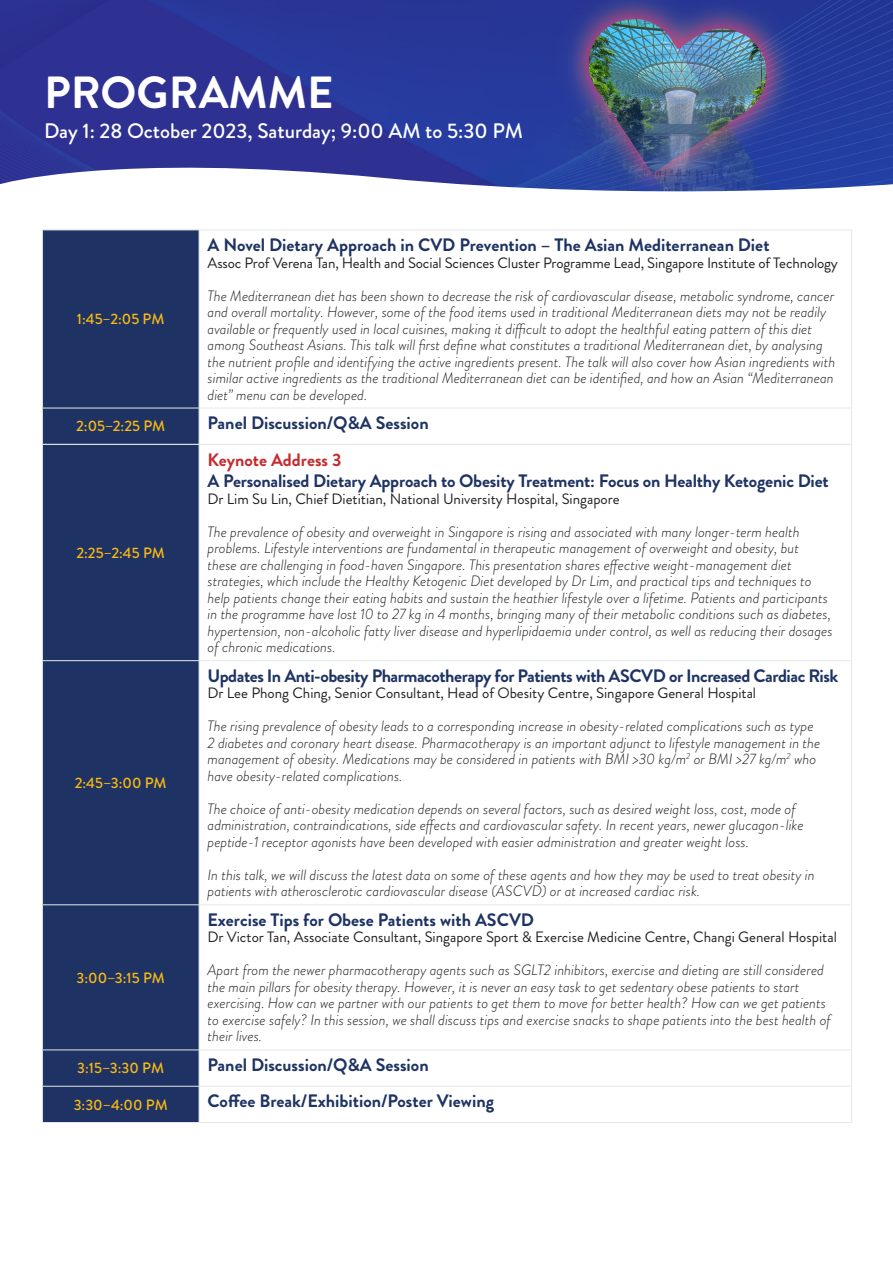
<style>
.page{position:relative;width:893px;height:1263px;background:#fff}
.page>*{position:absolute;margin:0;border:0;box-sizing:border-box;transform-origin:0 0}
.t1{font:700 45px "Brandon Grotesque";color:#fff}
.t2{font:500 21px "Brandon Grotesque";color:#fff}
.t3{font:700 18px "Brandon Grotesque";letter-spacing:-.01em;color:#1e3363}
.t4{font:700 18px "Brandon Grotesque";color:#c52b2f}
.t5{font:italic 300 15px/16.5px "Brandon Grotesque";color:#231f20}
.t6{font:15px "Brandon Grotesque";color:#231f20}
.t7{font:500 15px "Brandon Grotesque";color:#fbba14}
</style>
<div class="page">
<img style="left:0;top:0;width:893px;height:192px">
<div style="left:43px;top:231px;width:156px;height:213px;background:#1e3363"></div>
<hr style="left:42px;top:230px;width:1px;height:178px;background:#e7e8e8">
<hr style="left:199px;top:230px;width:1px;height:178px;background:#e7e8e8">
<hr style="left:851px;top:230px;width:1px;height:178px;background:#e7e8e8">
<hr style="left:42px;top:408px;width:1px;height:36px;background:#e7e8e8">
<hr style="left:199px;top:408px;width:1px;height:36px;background:#e7e8e8">
<hr style="left:851px;top:408px;width:1px;height:36px;background:#e7e8e8">
<hr style="left:42px;top:230px;width:157px;height:1px;background:#e7e8e8">
<hr style="left:42px;top:408px;width:157px;height:1px;background:#e7e8e8">
<hr style="left:199px;top:230px;width:653px;height:1px;background:#e7e8e8">
<hr style="left:199px;top:408px;width:653px;height:1px;background:#e7e8e8">
<div style="left:43px;top:445px;width:156px;height:677px;background:#1e3363"></div>
<hr style="left:42px;top:445px;width:1px;height:215px;background:#e7e8e8">
<hr style="left:199px;top:445px;width:1px;height:215px;background:#e7e8e8">
<hr style="left:851px;top:445px;width:1px;height:215px;background:#e7e8e8">
<hr style="left:42px;top:661px;width:1px;height:243px;background:#e7e8e8">
<hr style="left:199px;top:661px;width:1px;height:243px;background:#e7e8e8">
<hr style="left:851px;top:661px;width:1px;height:243px;background:#e7e8e8">
<hr style="left:42px;top:905px;width:1px;height:144px;background:#e7e8e8">
<hr style="left:199px;top:905px;width:1px;height:144px;background:#e7e8e8">
<hr style="left:851px;top:905px;width:1px;height:144px;background:#e7e8e8">
<hr style="left:42px;top:1050px;width:1px;height:36px;background:#e7e8e8">
<hr style="left:199px;top:1050px;width:1px;height:36px;background:#e7e8e8">
<hr style="left:851px;top:1050px;width:1px;height:36px;background:#e7e8e8">
<hr style="left:42px;top:1086px;width:1px;height:36px;background:#e7e8e8">
<hr style="left:199px;top:1086px;width:1px;height:36px;background:#e7e8e8">
<hr style="left:851px;top:1086px;width:1px;height:36px;background:#e7e8e8">
<hr style="left:42px;top:444px;width:157px;height:1px;background:#e7e8e8">
<hr style="left:42px;top:660px;width:157px;height:1px;background:#e7e8e8">
<hr style="left:42px;top:904px;width:157px;height:1px;background:#e7e8e8">
<hr style="left:42px;top:1049px;width:157px;height:1px;background:#e7e8e8">
<hr style="left:42px;top:1086px;width:157px;height:1px;background:#e7e8e8">
<hr style="left:42px;top:1122px;width:157px;height:1px;background:#e7e8e8">
<hr style="left:199px;top:444px;width:653px;height:1px;background:#e7e8e8">
<hr style="left:199px;top:660px;width:653px;height:1px;background:#e7e8e8">
<hr style="left:199px;top:904px;width:653px;height:1px;background:#e7e8e8">
<hr style="left:199px;top:1049px;width:653px;height:1px;background:#e7e8e8">
<hr style="left:199px;top:1086px;width:653px;height:1px;background:#e7e8e8">
<hr style="left:199px;top:1122px;width:653px;height:1px;background:#e7e8e8">
<p class="t1" style="left:44px;top:61px;width:291px">PROGRAMME</p>
<p class="t2" style="left:44px;top:116px;width:480px">Day 1: 28 October 2023, Saturday; 9:00 AM to 5:30 PM</p>
<p class="t7" style="left:77px;top:309px;width:89px">1:45–2:05 PM</p>
<p class="t3" style="left:208px;top:232px;width:563px">A Novel Dietary Approach in CVD Prevention – The Asian Mediterranean Diet</p>
<p class="t6" style="left:208px;top:252px;width:632px">Assoc Prof Verena Tan, Health and Social Sciences Cluster Programme Lead, Singapore Institute of Technology</p>
<p class="t5" style="left:208px;top:287px;width:629px">The Mediterranean diet has been shown to decrease the risk of cardiovascular disease, metabolic syndrome, cancer and overall mortality. However, some of the food items used in traditional Mediterranean diets may not be readily available or frequently used in local cuisines, making it difficult to adopt the healthful eating pattern of this diet among Southeast Asians. This talk will first define what constitutes a traditional Mediterranean diet, by analysing the nutrient profile and identifying the active ingredients present. The talk will also cover how Asian ingredients with similar active ingredients as the traditional Mediterranean diet can be identified, and how an Asian “Mediterranean diet” menu can be developed.</p>
<p class="t7" style="left:76px;top:416px;width:91px">2:05–2:25 PM</p>
<p class="t3" style="left:208px;top:410px;width:223px">Panel Discussion/Q&amp;A Session</p>
<p class="t7" style="left:76px;top:542px;width:90px">2:25–2:45 PM</p>
<p class="t7" style="left:75px;top:772px;width:93px">2:45–3:00 PM</p>
<p class="t7" style="left:77px;top:967px;width:90px">3:00–3:15 PM</p>
<p class="t4" style="left:208px;top:447px;width:135px">Keynote Address 3</p>
<p class="t3" style="left:208px;top:468px;width:623px">A Personalised Dietary Approach to Obesity Treatment: Focus on Healthy Ketogenic Diet</p>
<p class="t6" style="left:208px;top:488px;width:414px">Dr Lim Su Lin, Chief Dietitian, National University Hospital, Singapore</p>
<p class="t5" style="left:208px;top:523px;width:626px">The prevalence of obesity and overweight in Singapore is rising and associated with many longer-term health problems. Lifestyle interventions are fundamental in therapeutic management of overweight and obesity, but<br>these are challenging in food-haven Singapore. This presentation shares effective weight-management diet strategies, which include the Healthy Ketogenic Diet developed by Dr Lim, and practical tips and techniques to help patients change their eating habits and sustain the heathier lifestyle over a lifetime. Patients and participants in the programme have lost 10 to 27 kg in 4 months, bringing many of their metabolic conditions such as diabetes, hypertension, non-alcoholic fatty liver disease and hyperlipidaemia under control, as well as reducing their dosages of chronic medications.</p>
<p class="t3" style="left:208px;top:663px;width:632px">Updates In Anti-obesity Pharmacotherapy for Patients with ASCVD or Increased Cardiac Risk</p>
<p class="t6" style="left:208px;top:683px;width:550px">Dr Lee Phong Ching, Senior Consultant, Head of Obesity Centre, Singapore General Hospital</p>
<p class="t5" style="left:208px;top:718px;width:614px">The rising prevalence of obesity leads to a corresponding increase in obesity-related complications such as type 2 diabetes and coronary heart disease. Pharmacotherapy is an important adjunct to lifestyle management in the management of obesity. Medications may be considered in patients with BMI &gt;30 kg/m<sup>2</sup> or BMI &gt;27 kg/m<sup>2</sup> who have obesity-related complications.</p>
<p class="t5" style="left:208px;top:800px;width:597px">The choice of anti-obesity medication depends on several factors, such as desired weight loss, cost, mode of administration, contraindications, side effects and cardiovascular safety. In recent years, newer glucagon-like peptide-1 receptor agonists have been developed with easier administration and greater weight loss.</p>
<p class="t5" style="left:208px;top:866px;width:609px">In this talk, we will discuss the latest data on some of these agents and how they may be used to treat obesity in patients with atherosclerotic cardiovascular disease (ASCVD) or at increased cardiac risk.</p>
<p class="t3" style="left:208px;top:907px;width:328px">Exercise Tips for Obese Patients with ASCVD</p>
<p class="t6" style="left:208px;top:927px;width:631px">Dr Victor Tan, Associate Consultant, Singapore Sport &amp; Exercise Medicine Centre, Changi General Hospital</p>
<p class="t5" style="left:208px;top:962px;width:625px">Apart from the newer pharmacotherapy agents such as SGLT2 inhibitors, exercise and dieting are still considered the main pillars for obesity therapy. However, it is never an easy task to get sedentary obese patients to start exercising. How can we partner with our patients to get them to move for better health? How can we get patients to exercise safely? In this session, we shall discuss tips and exercise snacks to shape patients into the best health of their lives.</p>
<p class="t7" style="left:77px;top:1058px;width:88px">3:15–3:30 PM</p>
<p class="t3" style="left:208px;top:1052px;width:223px">Panel Discussion/Q&amp;A Session</p>
<p class="t7" style="left:74px;top:1094px;width:96px">3:30–4:00 PM</p>
<p class="t3" style="left:208px;top:1088px;width:288px">Coffee Break/Exhibition/Poster Viewing</p>
</div>
